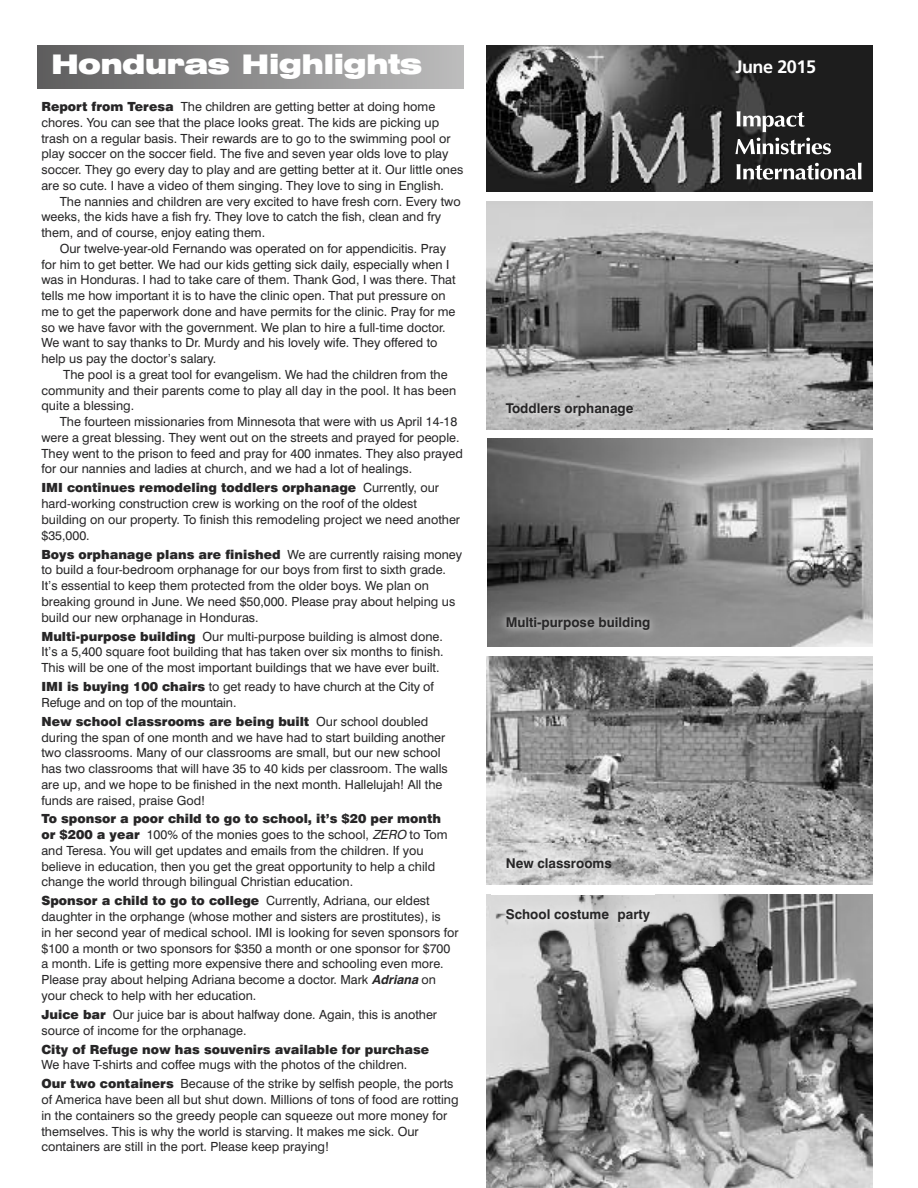
<style>
.page{position:relative;width:918px;height:1188px;background:#fff}
.page>*{position:absolute;margin:0;border:0;box-sizing:border-box;transform-origin:0 0}
.t1{font:900 expanded 27px "Swiss 721 BT";letter-spacing:-.03em;color:#fff}
.t2{font:700 18px "Frutiger";letter-spacing:-.025em;color:#fff}
.t3{font:700 13.5px "Swiss 721 BT";color:#272627}
.t4{font:12.6px/15.8px "Swiss 721 BT";color:#272627}
.t5{font:900 12.6px "Swiss 721 BT";color:#272627}
.s1{font-weight:900}
.s2{font-style:italic}
.s3{font-weight:700;font-style:italic}
</style>
<div class="page">
<img style="left:487px;top:45px;width:386px;height:147px">
<svg style="left:737px;top:111px;width:67px;height:21px"></svg>
<svg style="left:735px;top:138px;width:96px;height:16px"></svg>
<svg style="left:737px;top:163px;width:125px;height:17px"></svg>
<div style="left:37px;top:45px;width:427px;height:43px;background:linear-gradient(to right,#5d5c5d,#bdbdbd)"></div>
<img style="left:488px;top:439px;width:385px;height:208px">
<img style="left:487px;top:201px;width:386px;height:228px">
<img style="left:487px;top:656px;width:386px;height:228px">
<img style="left:487px;top:895px;width:386px;height:293px">
<img style="left:492px;top:388px;width:210px;height:52px">
<img style="left:491px;top:603px;width:200px;height:44px">
<img style="left:491px;top:894px;width:246px;height:51px">
<img style="left:491px;top:843px;width:164px;height:52px">
<h1 class="t1" style="left:51px;top:54px;width:373px">Honduras Highlights</h1>
<h2 class="t2" style="left:735px;top:60px;width:82px">June 2015</h2>
<p class="t4" style="left:41px;top:100px;width:423px"><span class="s1">Report from Teresa</span> The children are getting better at doing home chores. You can see that the place looks great. The kids are picking up trash on a regular basis. Their rewards are to go to the swimming pool or play soccer on the soccer field. The five and seven year olds love to play soccer. They go every day to play and are getting better at it. Our little ones are so cute. I have a video of them singing. They love to sing in English.</p>
<p class="t4" style="left:41px;top:194px;width:421px;text-indent:18px">The nannies and children are very excited to have fresh corn. Every two weeks, the kids have a fish fry. They love to catch the fish, clean and fry them, and of course, enjoy eating them.</p>
<p class="t4" style="left:41px;top:242px;width:416px;text-indent:18px">Our twelve-year-old Fernando was operated on for appendicitis. Pray for him to get better. We had our kids getting sick daily, especially when I was in Honduras. I had to take care of them. Thank God, I was there. That tells me how important it is to have the clinic open. That put pressure on me to get the paperwork done and have permits for the clinic. Pray for me so we have favor with the government. We plan to hire a full-time doctor.<br>We want to say thanks to Dr. Murdy and his lovely wife. They offered to help us pay the doctor’s salary.</p>
<p class="t4" style="left:41px;top:368px;width:416px;text-indent:22px">The pool is a great tool for evangelism. We had the children from the community and their parents come to play all day in the pool. It has been quite a blessing.</p>
<p class="t4" style="left:41px;top:415px;width:423px;text-indent:18px">The fourteen missionaries from Minnesota that were with us April 14-18 were a great blessing. They went out on the streets and prayed for people.<br>They went to the prison to feed and pray for 400 inmates. They also prayed for our nannies and ladies at church, and we had a lot of healings.</p>
<p class="t4" style="left:41px;top:481px;width:420px"><span class="s1">IMI continues remodeling toddlers orphanage</span> Currently, our hard-working construction crew is working on the roof of the oldest building on our property. To finish this remodeling project we need another $35,000.</p>
<p class="t4" style="left:41px;top:547px;width:422px"><span class="s1">Boys orphanage plans are finished</span> We are currently raising money to build a four-bedroom orphanage for our boys from first to sixth grade.<br>It’s essential to keep them protected from the older boys. We plan on breaking ground in June. We need $50,000. Please pray about helping us build our new orphanage in Honduras.</p>
<p class="t4" style="left:41px;top:629px;width:404px;text-align:justify"><span class="s1">Multi-purpose building</span> Our multi-purpose building is almost done.<br>It’s a 5,400 square foot building that has taken over six months to finish.<br>This will be one of the most important buildings that we have ever built.</p>
<p class="t4" style="left:41px;top:680px;width:394px"><span class="s1">IMI is buying 100 chairs</span> to get ready to have church at the City of<br>Refuge and on top of the mountain.</p>
<p class="t4" style="left:41px;top:715px;width:408px"><span class="s1">New school classrooms are being built</span> Our school doubled during the span of one month and we have had to start building another two classrooms. Many of our classrooms are small, but our new school has two classrooms that will have 35 to 40 kids per classroom. The walls are up, and we hope to be finished in the next month. Hallelujah! All the funds are raised, praise God!</p>
<p class="t4" style="left:41px;top:812px;width:408px"><span class="s1">To sponsor a poor child to go to school, it’s $20 per month or $200 a year</span> 100% of the monies goes to the school, <span class="s2">ZERO</span>to Tom and Teresa. You will get updates and emails from the children. If you believe in education, then you get the great opportunity to help a child change the world through bilingual Christian education.</p>
<p class="t4" style="left:41px;top:894px;width:419px"><span class="s1">Sponsor a child to go to college</span> Currently, Adriana, our eldest daughter in the orphange (whose mother and sisters are prostitutes), is<br>in her second year of medical school. IMI is looking for seven sponsors for $100 a month or two sponsors for $350 a month or one sponsor for $700 a month. Life is getting more expensive there and schooling even more.<br>Please pray about helping Adriana become a doctor. Mark <span class="s3">Adriana</span>on your check to help with her education.</p>
<p class="t4" style="left:41px;top:1008px;width:397px"><span class="s1">Juice bar</span> Our juice bar is about halfway done. Again, this is another source of income for the orphanage.</p>
<p class="t5" style="left:41px;top:1045px;width:389px">City of Refuge now has souvenirs available for purchase</p>
<p class="t4" style="left:41px;top:1057px;width:414px;line-height:19px">We have T-shirts and coffee mugs with the photos of the children.<br><span class="s1">Our two containers</span> Because of the strike by selfish people, the ports</p>
<p class="t4" style="left:41px;top:1093px;width:419px">of America have been all but shut down. Millions of tons of food are rotting in the containers so the greedy people can squeeze out more money for themselves. This is why the world is starving. It makes me sick. Our containers are still in the port. Please keep praying!</p>
<p class="t3" style="left:506px;top:403px;width:129px">Toddlers orphanage</p>
<p class="t3" style="left:506px;top:618px;width:146px">Multi-purpose building</p>
<p class="t3" style="left:506px;top:858px;width:108px">New classrooms</p>
<p class="t3" style="left:506px;top:909px;width:146px">School costume party</p>
</div>
